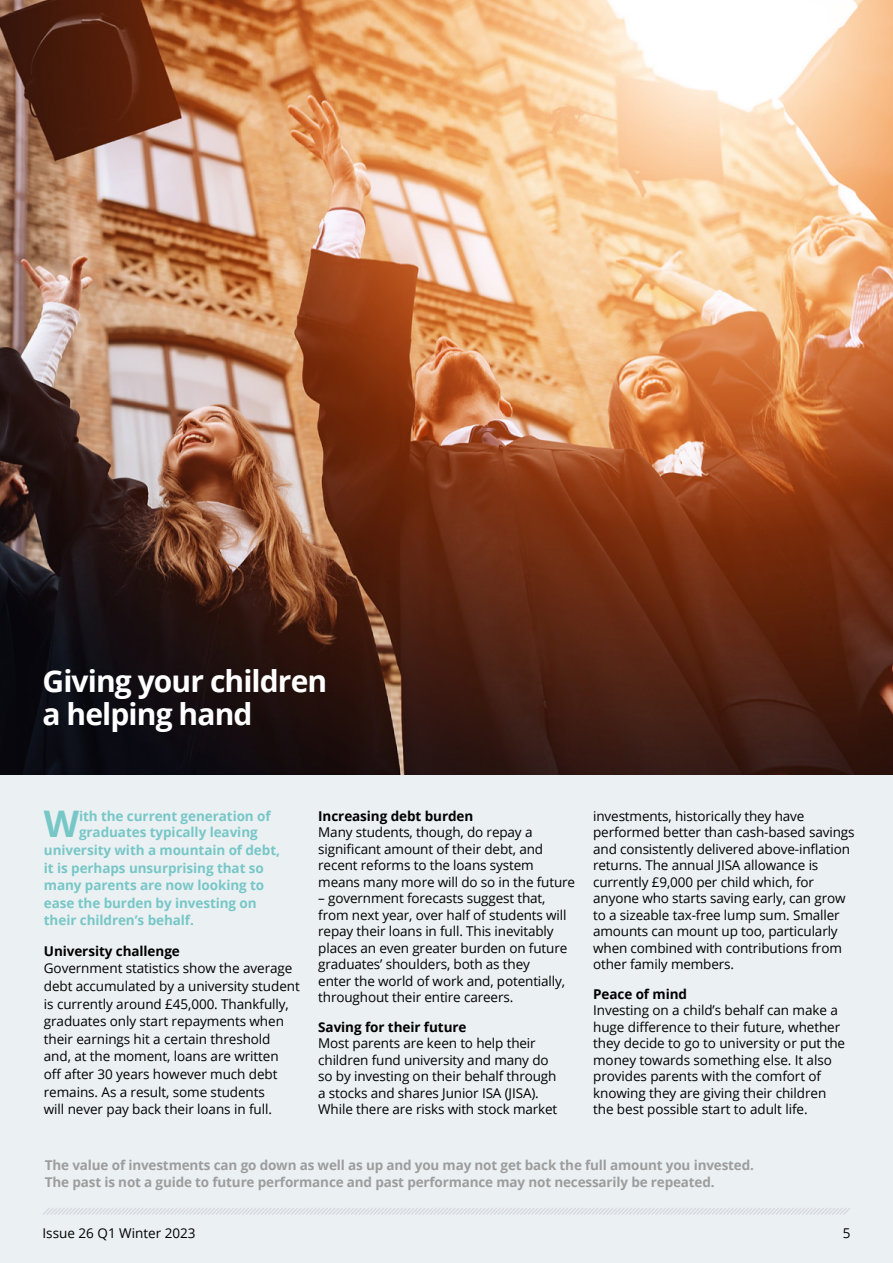
<style>
.page{position:relative;width:893px;height:1263px;background:#fff}
.page>*{position:absolute;margin:0;border:0;box-sizing:border-box;transform-origin:0 0}
.t1{font:700 36.6px "Open Sans";color:#77c7c7}
.t2{font:700 30px/33px "Open Sans";letter-spacing:-.03em;color:#fff}
.t3{font:13.5px/16.5px "Open Sans";letter-spacing:-.01em;color:#000}
.t4{font:700 13.5px "Open Sans";letter-spacing:-.005em;color:#77c7c7}
.t5{font:700 13.5px/16.5px "Open Sans";letter-spacing:-.01em;color:#9d9d9c}
.t6{font:700 13.5px "Open Sans";letter-spacing:-.005em;color:#000}
</style>
<div class="page">
<div style="left:0;top:383px;width:893px;height:880px;background:#ebf0f3"></div>
<svg style="left:43px;top:1208px;width:807px;height:7px"></svg>
<img style="left:0;top:0;width:893px;height:775px">
<h2 class="t2" style="left:43px;top:664px;width:286px">Giving your children a helping hand</h2>
<h1 class="t1" style="left:44px;top:798px;width:37px">W</h1>
<p class="t4" style="left:79px;top:806px;width:193px">ith the current generation of</p>
<p class="t4" style="left:79px;top:823px;width:180px">graduates typically leaving</p>
<p class="t4" style="left:44px;top:840px;width:238px">university with a mountain of debt,</p>
<p class="t4" style="left:44px;top:858px;width:221px">it is perhaps unsurprising that so</p>
<p class="t4" style="left:44px;top:876px;width:222px">many parents are now looking to</p>
<p class="t4" style="left:44px;top:893px;width:214px">ease the burden by investing on</p>
<p class="t4" style="left:44px;top:911px;width:152px">their children’s behalf.</p>
<p class="t6" style="left:44px;top:941px;width:137px">University challenge</p>
<p class="t3" style="left:44px;top:959px;width:257px;line-height:17.5px">Government statistics show the average debt accumulated by a university student is currently around £45,000. Thankfully, graduates only start repayments when their earnings hit a certain threshold and, at the moment, loans are written off after 30 years however much debt remains. As a result, some students<br>will never pay back their loans in full.</p>
<p class="t6" style="left:318px;top:806px;width:157px">Increasing debt burden</p>
<p class="t3" style="left:318px;top:824px;width:258px">Many students, though, do repay a significant amount of their debt, and recent reforms to the loans system means many more will do so in the future</p>
<p class="t3" style="left:318px;top:890px;width:251px">– government forecasts suggest that, from next year, over half of students will repay their loans in full. This inevitably places an even greater burden on future graduates’ shoulders, both as they<br>enter the world of work and, potentially, throughout their entire careers.</p>
<p class="t6" style="left:318px;top:1017px;width:150px">Saving for their future</p>
<p class="t3" style="left:318px;top:1035px;width:241px">Most parents are keen to help their children fund university and many do so by investing on their behalf through a stocks and shares Junior ISA (JISA).<br>While there are risks with stock market</p>
<p class="t3" style="left:593px;top:807px;width:263px">investments, historically they have performed better than cash-based savings and consistently delivered above-inflation returns. The annual JISA allowance is currently £9,000 per child which, for anyone who starts saving early, can grow to a sizeable tax-free lump sum. Smaller amounts can mount up too, particularly when combined with contributions from other family members.</p>
<p class="t6" style="left:593px;top:984px;width:95px">Peace of mind</p>
<p class="t3" style="left:593px;top:1001px;width:254px">Investing on a child’s behalf can make a huge difference to their future, whether they decide to go to university or put the money towards something else. It also provides parents with the comfort of knowing they are giving their children the best possible start to adult life.</p>
<p class="t5" style="left:45px;top:1157px;width:711px">The value of investments can go down as well as up and you may not get back the full amount you invested.<br>The past is not a guide to future performance and past performance may not necessarily be repeated.</p>
<p class="t3" style="left:43px;top:1224px;width:155px">Issue 26 Q1 Winter 2023</p>
<p class="t3" style="left:843px;top:1224px;width:9px">5</p>
</div>
